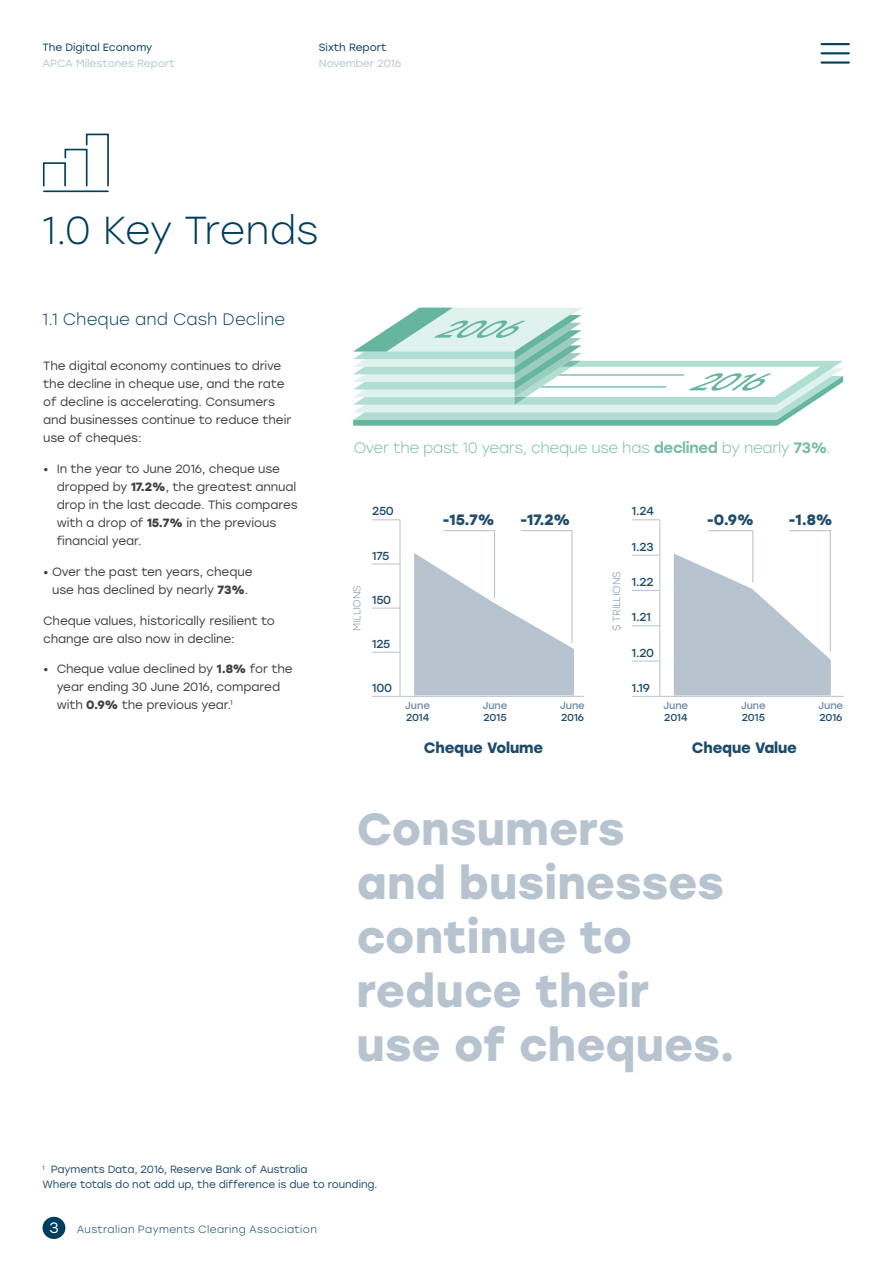
<style>
.page{position:relative;width:893px;height:1263px;background:#fff}
.page>*{position:absolute;margin:0;border:0;box-sizing:border-box;transform-origin:0 0}
.t1{font:700 45px/54px "Stolzl";letter-spacing:.005em;color:#b7c3cf}
.t2{font:300 39px "Stolzl";letter-spacing:-.01em;color:#003e5e}
.t3{font:300 16.5px "Stolzl";letter-spacing:.01em;color:#003e5e}
.t4{font:300 15px "Stolzl";letter-spacing:-.02em;color:#75bba7}
.t5{font:700 15px "Stolzl";letter-spacing:-.01em;color:#1c4b6b}
.t6{font:12px/18px "Stolzl";letter-spacing:-.01em;color:#414042}
.t7{font:11.55px "Stolzl";letter-spacing:-.02em;color:#1c4b6b}
.t8{font:10.5px/15px "Stolzl";letter-spacing:-.01em;color:#1c4b6b}
.t9{font:300 10.5px "Stolzl";letter-spacing:.035em;color:#003e5e}
.t10{font:10.5px "Stolzl";color:#b7c3cf}
.t11{font:10.5px "Stolzl";color:#003e5e}
.t12{font:10.2px "Stolzl";letter-spacing:-.01em;color:#6e89a5}
.t13{font:10.2px "Stolzl";letter-spacing:-.01em;color:#1c4b6b}
.t14{font:300 10.2px "Stolzl";letter-spacing:-.01em;color:#6e89a5}
.s1{font-weight:700}
.s2{font-weight:500}
.s3{font-weight:400;font-size:15px;color:#fff}
</style>
<div class="page">
<div style="left:43px;top:1217px;width:22px;height:22px;background:#003e5e;border-radius:50%"></div>
<hr style="left:821px;top:43px;width:28px;height:2px;background:#003e5e">
<hr style="left:821px;top:52px;width:28px;height:2px;background:#003e5e">
<hr style="left:821px;top:61px;width:28px;height:3px;background:#003e5e">
<svg style="left:42px;top:133px;width:67px;height:60px"></svg>
<svg style="left:353px;top:308px;width:490px;height:118px"></svg>
<svg style="left:632px;top:519px;width:28px;height:1px"></svg>
<svg style="left:372px;top:519px;width:28px;height:1px"></svg>
<svg style="left:372px;top:564px;width:28px;height:1px"></svg>
<svg style="left:632px;top:625px;width:27px;height:1px"></svg>
<svg style="left:632px;top:555px;width:27px;height:1px"></svg>
<svg style="left:632px;top:590px;width:27px;height:1px"></svg>
<svg style="left:372px;top:608px;width:28px;height:1px"></svg>
<svg style="left:372px;top:652px;width:28px;height:1px"></svg>
<svg style="left:632px;top:661px;width:27px;height:1px"></svg>
<hr style="left:632px;top:696px;width:212px;height:1px;background:#b7c3cf">
<hr style="left:372px;top:696px;width:212px;height:1px;background:#b7c3cf">
<hr style="left:659px;top:520px;width:1px;height:176px;background:#b7c3cf">
<hr style="left:400px;top:520px;width:1px;height:176px;background:#b7c3cf">
<svg style="left:414px;top:530px;width:160px;height:165px"></svg>
<svg style="left:674px;top:530px;width:157px;height:165px"></svg>
<p class="t11" style="left:43px;top:40px;width:111px">The Digital Economy</p>
<p class="t10" style="left:43px;top:56px;width:134px">APCA Milestones Report</p>
<p class="t11" style="left:319px;top:40px;width:69px">Sixth Report</p>
<p class="t10" style="left:319px;top:56px;width:84px">November 2016</p>
<h2 class="t2" style="left:43px;top:203px;width:277px">1.0 Key Trends</h2>
<h3 class="t3" style="left:43px;top:308px;width:244px">1.1 Cheque and Cash Decline</h3>
<p class="t6" style="left:43px;top:357px;width:250px">The digital economy continues to drive the decline in cheque use, and the rate of decline is accelerating. Consumers and businesses continue to reduce their use of cheques:</p>
<p class="t6" style="left:57px;top:459px;width:242px;text-indent:-14px">• In the year to June 2016, cheque use dropped by <span class="s1">17.2%</span>, the greatest annual drop in the last decade. This compares with a drop of <span class="s1">15.7%</span> in the previous financial year.</p>
<p class="t6" style="left:43px;top:562px;width:211px;text-align:center">• Over the past ten years, cheque use has declined by nearly <span class="s1">73%</span>.</p>
<p class="t6" style="left:43px;top:611px;width:233px">Cheque values, historically resilient to change are also now in decline:</p>
<p class="t6" style="left:57px;top:660px;width:237px;text-indent:-14px">• Cheque value declined by <span class="s1">1.8%</span> for the year ending 30 June 2016, compared with <span class="s1">0.9%</span> the previous year.<sup>1</sup></p>
<p class="t4" style="left:354px;top:438px;width:479px">Over the past 10 years, cheque use has <span class="s2">declined</span> by nearly <span class="s2">73%</span>.</p>
<p class="t14" style="left:350px;top:631px;width:47px;rotate:-90deg">MILLIONS</p>
<p class="t7" style="left:372px;top:503px;width:23px">250</p>
<p class="t7" style="left:632px;top:503px;width:23px">1.24</p>
<p class="t7" style="left:372px;top:547px;width:19px">175</p>
<p class="t5" style="left:442px;top:509px;width:54px">-15.7%</p>
<p class="t5" style="left:520px;top:509px;width:52px">-17.2%</p>
<p class="t5" style="left:707px;top:509px;width:49px">-0.9%</p>
<p class="t5" style="left:788px;top:509px;width:46px">-1.8%</p>
<p class="t7" style="left:632px;top:538px;width:23px">1.23</p>
<p class="t7" style="left:632px;top:574px;width:23px">1.22</p>
<p class="t14" style="left:610px;top:631px;width:61px;rotate:-90deg">$ TRILLIONS</p>
<p class="t7" style="left:372px;top:591px;width:21px">150</p>
<p class="t7" style="left:372px;top:636px;width:20px">125</p>
<p class="t7" style="left:632px;top:609px;width:20px">1.21</p>
<p class="t7" style="left:632px;top:644px;width:24px">1.20</p>
<p class="t7" style="left:372px;top:680px;width:21px">100</p>
<p class="t7" style="left:632px;top:680px;width:20px">1.19</p>
<p class="t12" style="left:405px;top:698px;width:26px">June</p>
<p class="t13" style="left:406px;top:710px;width:25px">2014</p>
<p class="t12" style="left:483px;top:698px;width:26px">June</p>
<p class="t13" style="left:484px;top:710px;width:25px">2015</p>
<p class="t12" style="left:560px;top:698px;width:26px">June</p>
<p class="t13" style="left:561px;top:710px;width:25px">2016</p>
<p class="t12" style="left:664px;top:698px;width:26px">June</p>
<p class="t13" style="left:664px;top:710px;width:25px">2014</p>
<p class="t12" style="left:741px;top:698px;width:26px">June</p>
<p class="t13" style="left:742px;top:710px;width:25px">2015</p>
<p class="t12" style="left:818px;top:698px;width:26px">June</p>
<p class="t13" style="left:819px;top:710px;width:25px">2016</p>
<p class="t5" style="left:424px;top:737px;width:121px">Cheque Volume</p>
<p class="t5" style="left:692px;top:737px;width:107px">Cheque Value</p>
<h1 class="t1" style="left:357px;top:799px;width:380px">Consumers<br>and businesses continue to reduce their use of cheques.</h1>
<p class="t8" style="left:43px;top:1162px;width:336px"><sup>1</sup> Payments Data, 2016, Reserve Bank of Australia<br>Where totals do not add up, the difference is due to rounding.</p>
<p class="t9" style="left:49px;top:1222px;width:269px"><span class="s3">3</span> Australian Payments Clearing Association</p>
</div>
